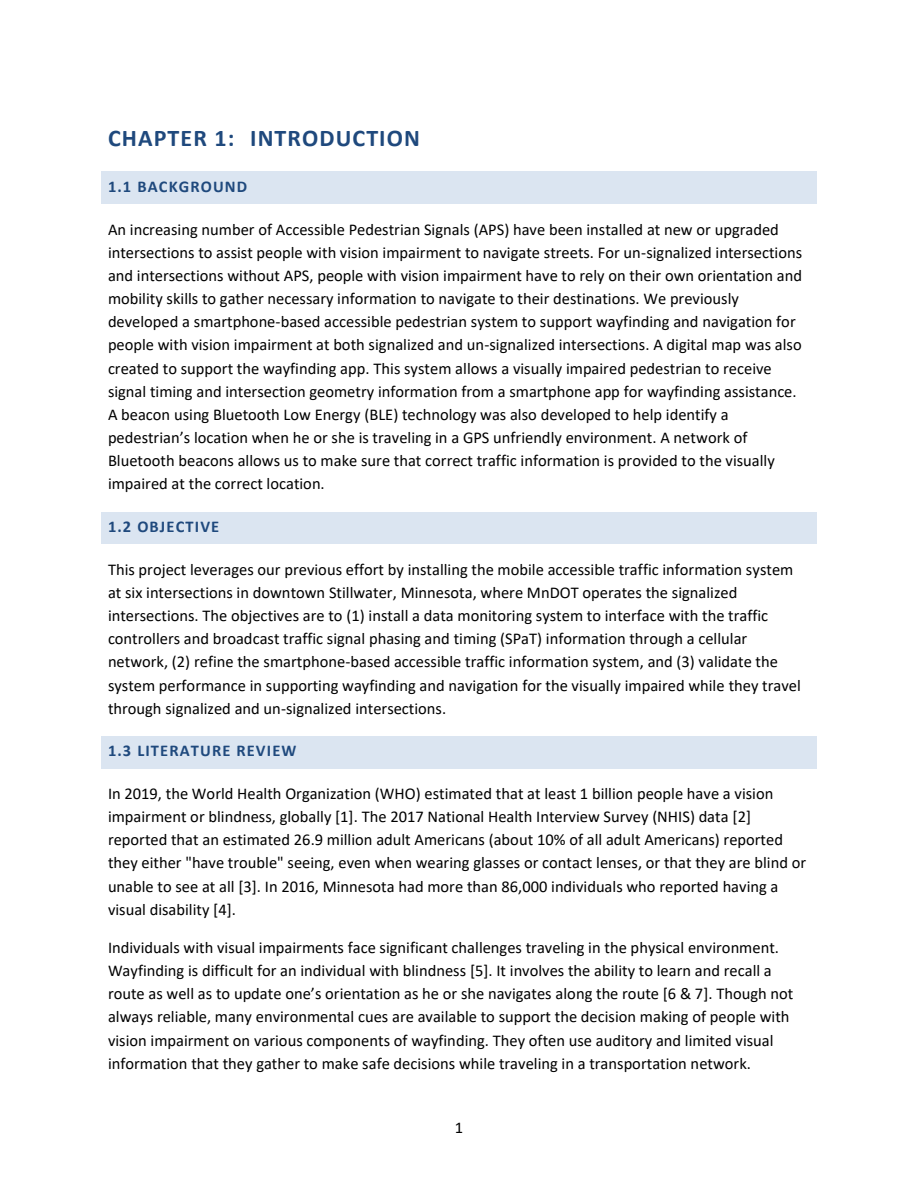
<style>
.page{position:relative;width:918px;height:1188px;background:#fff}
.page>*{position:absolute;margin:0;border:0;box-sizing:border-box;transform-origin:0 0}
.t1{font:700 24px "Calibri";letter-spacing:.045em;color:#1f497d}
.t2{font:16.5px/23.1px "Calibri";color:#000}
.t3{font:700 16.5px "Calibri";letter-spacing:.07em;color:#1f497d}
</style>
<div class="page">
<div style="left:106px;top:176px;width:706px;height:23px;background:#dbe5f1"></div>
<svg style="left:101px;top:172px;width:5px;height:4px"></svg>
<hr style="left:106px;top:172px;width:706px;height:4px;background:#dbe5f1">
<svg style="left:812px;top:172px;width:5px;height:4px"></svg>
<svg style="left:101px;top:199px;width:5px;height:5px"></svg>
<div style="left:106px;top:199px;width:706px;height:5px;background:#dbe5f1"></div>
<svg style="left:812px;top:199px;width:5px;height:5px"></svg>
<div style="left:101px;top:176px;width:5px;height:23px;background:#dbe5f1"></div>
<div style="left:812px;top:176px;width:5px;height:23px;background:#dbe5f1"></div>
<div style="left:106px;top:516px;width:706px;height:23px;background:#dbe5f1"></div>
<svg style="left:101px;top:512px;width:5px;height:4px"></svg>
<hr style="left:106px;top:512px;width:706px;height:4px;background:#dbe5f1">
<svg style="left:812px;top:512px;width:5px;height:4px"></svg>
<svg style="left:101px;top:539px;width:5px;height:5px"></svg>
<div style="left:106px;top:539px;width:706px;height:5px;background:#dbe5f1"></div>
<svg style="left:812px;top:539px;width:5px;height:5px"></svg>
<div style="left:101px;top:516px;width:5px;height:23px;background:#dbe5f1"></div>
<div style="left:812px;top:516px;width:5px;height:23px;background:#dbe5f1"></div>
<div style="left:106px;top:741px;width:706px;height:23px;background:#dbe5f1"></div>
<svg style="left:101px;top:736px;width:5px;height:5px"></svg>
<div style="left:106px;top:736px;width:706px;height:5px;background:#dbe5f1"></div>
<svg style="left:812px;top:736px;width:5px;height:5px"></svg>
<svg style="left:101px;top:764px;width:5px;height:4px"></svg>
<hr style="left:106px;top:764px;width:706px;height:4px;background:#dbe5f1">
<svg style="left:812px;top:764px;width:5px;height:4px"></svg>
<div style="left:101px;top:741px;width:5px;height:23px;background:#dbe5f1"></div>
<div style="left:812px;top:741px;width:5px;height:23px;background:#dbe5f1"></div>
<h1 class="t1" style="left:108px;top:128px;width:313px">CHAPTER 1: INTRODUCTION</h1>
<p class="t3" style="left:108px;top:180px;width:141px">1.1 BACKGROUND</p>
<p class="t2" style="left:108px;top:219px;width:696px">An increasing number of Accessible Pedestrian Signals (APS) have been installed at new or upgraded intersections to assist people with vision impairment to navigate streets. For un-signalized intersections and intersections without APS, people with vision impairment have to rely on their own orientation and mobility skills to gather necessary information to navigate to their destinations. We previously developed a smartphone-based accessible pedestrian system to support wayfinding and navigation for people with vision impairment at both signalized and un-signalized intersections. A digital map was also created to support the wayfinding app. This system allows a visually impaired pedestrian to receive signal timing and intersection geometry information from a smartphone app for wayfinding assistance.<br>A beacon using Bluetooth Low Energy (BLE) technology was also developed to help identify a pedestrian’s location when he or she is traveling in a GPS unfriendly environment. A network of Bluetooth beacons allows us to make sure that correct traffic information is provided to the visually impaired at the correct location.</p>
<p class="t3" style="left:108px;top:520px;width:113px">1.2 OBJECTIVE</p>
<p class="t2" style="left:108px;top:559px;width:694px">This project leverages our previous effort by installing the mobile accessible traffic information system at six intersections in downtown Stillwater, Minnesota, where MnDOT operates the signalized intersections. The objectives are to (1) install a data monitoring system to interface with the traffic controllers and broadcast traffic signal phasing and timing (SPaT) information through a cellular network, (2) refine the smartphone-based accessible traffic information system, and (3) validate the system performance in supporting wayfinding and navigation for the visually impaired while they travel through signalized and un-signalized intersections.</p>
<p class="t3" style="left:108px;top:744px;width:190px">1.3 LITERATURE REVIEW</p>
<p class="t2" style="left:108px;top:783px;width:700px">In 2019, the World Health Organization (WHO) estimated that at least 1 billion people have a vision impairment or blindness, globally [1]. The 2017 National Health Interview Survey (NHIS) data [2] reported that an estimated 26.9 million adult Americans (about 10% of all adult Americans) reported they either "have trouble" seeing, even when wearing glasses or contact lenses, or that they are blind or unable to see at all [3]. In 2016, Minnesota had more than 86,000 individuals who reported having a visual disability [4].</p>
<p class="t2" style="left:108px;top:937px;width:687px">Individuals with visual impairments face significant challenges traveling in the physical environment.<br>Wayfinding is difficult for an individual with blindness [5]. It involves the ability to learn and recall a route as well as to update one’s orientation as he or she navigates along the route [6 &amp; 7]. Though not always reliable, many environmental cues are available to support the decision making of people with vision impairment on various components of wayfinding. They often use auditory and limited visual information that they gather to make safe decisions while traveling in a transportation network.</p>
<p class="t2" style="left:455px;top:1118px;width:10px">1</p>
</div>
